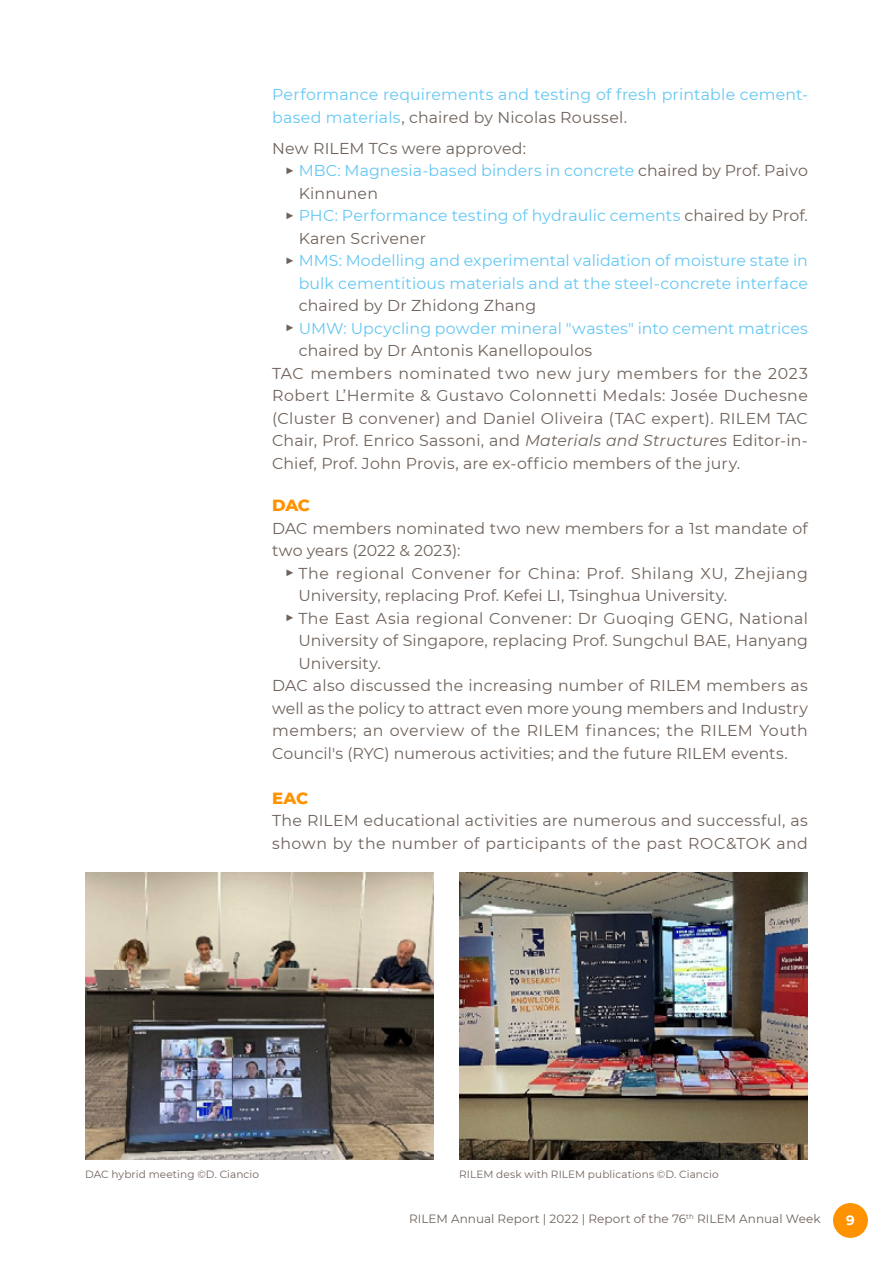
<style>
.page{position:relative;width:893px;height:1263px;background:#fff}
.page>*{position:absolute;margin:0;border:0;box-sizing:border-box;transform-origin:0 0}
.txt_DIN_12_-_grey{font:800 16.5px "Montserrat";letter-spacing:-.025em;color:#ff9200}
.txt_DIN_12_-_grey-2{font:15.75px/22.5px "Montserrat";letter-spacing:.015em;color:#6f625a;text-align:justify}
.txt_DIN_12_-_grey-3{font:15.75px/22.5px "Montserrat";letter-spacing:.01em;color:#64c7f3}
.t1{font:700 13.5px "Montserrat";color:#fff}
.t2{font:12px "Montserrat";letter-spacing:.005em;color:#6f625a}
.legendes_din_7{font:10.5px "Montserrat";letter-spacing:.01em;color:#6f625a}
.s1{color:#6f625a}
.s2{font-style:italic}
</style>
<div class="page">
<div style="left:833px;top:1203px;width:35px;height:35px;background:#ff9200;border-radius:50%"></div>
<img style="left:459px;top:873px;width:349px;height:286px">
<img style="left:85px;top:873px;width:349px;height:286px">
<p class="txt_DIN_12_-_grey-3" style="left:272px;top:83px;width:537px">Performance requirements and testing of fresh printable cement&shy;based materials<span class="s1">, chaired by Nicolas Roussel.</span></p>
<p class="txt_DIN_12_-_grey-2" style="left:272px;top:136px;width:255px">New RILEM TCs were approved:</p>
<p class="txt_DIN_12_-_grey-3" style="left:299px;top:159px;width:511px;text-indent:-14px"><span class="s1">▶</span> MBC: Magnesia-based binders in concrete <span class="s1">chaired by Prof. Paivo<br>Kinnunen</span></p>
<p class="txt_DIN_12_-_grey-3" style="left:299px;top:204px;width:511px;text-indent:-14px"><span class="s1">▶</span> PHC: Performance testing of hydraulic cements <span class="s1">chaired by Prof.<br>Karen Scrivener</span></p>
<p class="txt_DIN_12_-_grey-3" style="left:299px;top:249px;width:511px;text-align:justify;text-indent:-14px"><span class="s1">▶</span> MMS: Modelling and experimental validation of moisture state in bulk cementitious materials and at the steel-concrete interface <span class="s1">chaired by Dr Zhidong Zhang</span></p>
<p class="txt_DIN_12_-_grey-3" style="left:299px;top:316px;width:511px;text-indent:-14px"><span class="s1">▶</span> UMW: Upcycling powder mineral "wastes" into cement matrices <span class="s1">chaired by Dr Antonis Kanellopoulos</span></p>
<p class="txt_DIN_12_-_grey-2" style="left:272px;top:361px;width:537px">TAC members nominated two new jury members for the 2023<br>Robert L’Hermite &amp; Gustavo Colonnetti Medals: Josée Duchesne (Cluster B convener) and Daniel Oliveira (TAC expert). RILEM TAC Chair, Prof. Enrico Sassoni, and <span class="s2">Materials and Structures</span> Editor-in-Chief, Prof. John Provis, are ex-officio members of the jury.</p>
<p class="txt_DIN_12_-_grey" style="left:272px;top:493px;width:39px">DAC</p>
<p class="txt_DIN_12_-_grey-2" style="left:272px;top:516px;width:537px">DAC members nominated two new members for a 1st mandate of two years (2022 &amp; 2023):</p>
<p class="txt_DIN_12_-_grey-2" style="left:298px;top:561px;width:511px;text-indent:-13px">▶ The regional Convener for China: Prof. Shilang XU, Zhejiang<br>University, replacing Prof. Kefei LI, Tsinghua University.</p>
<p class="txt_DIN_12_-_grey-2" style="left:298px;top:606px;width:511px;text-indent:-13px">▶ The East Asia regional Convener: Dr Guoqing GENG, National University of Singapore, replacing Prof. Sungchul BAE, Hanyang University.</p>
<p class="txt_DIN_12_-_grey-2" style="left:272px;top:674px;width:537px">DAC also discussed the increasing number of RILEM members as well as the policy to attract even more young members and Industry members; an overview of the RILEM finances; the RILEM Youth Council's (RYC) numerous activities; and the future RILEM events.</p>
<p class="txt_DIN_12_-_grey" style="left:272px;top:786px;width:38px">EAC</p>
<p class="txt_DIN_12_-_grey-2" style="left:272px;top:809px;width:537px">The RILEM educational activities are numerous and successful, as shown by the number of participants of the past ROC&amp;TOK and</p>
<p class="legendes_din_7" style="left:85px;top:1167px;width:176px">DAC hybrid meeting ©D. Ciancio</p>
<p class="legendes_din_7" style="left:459px;top:1167px;width:261px">RILEM desk with RILEM publications ©D. Ciancio</p>
<p class="t2" style="left:409px;top:1211px;width:413px">RILEM Annual Report | 2022 | Report of the 76<sup>th</sup> RILEM Annual Week</p>
<p class="t1" style="left:846px;top:1210px;width:10px">9</p>
</div>
